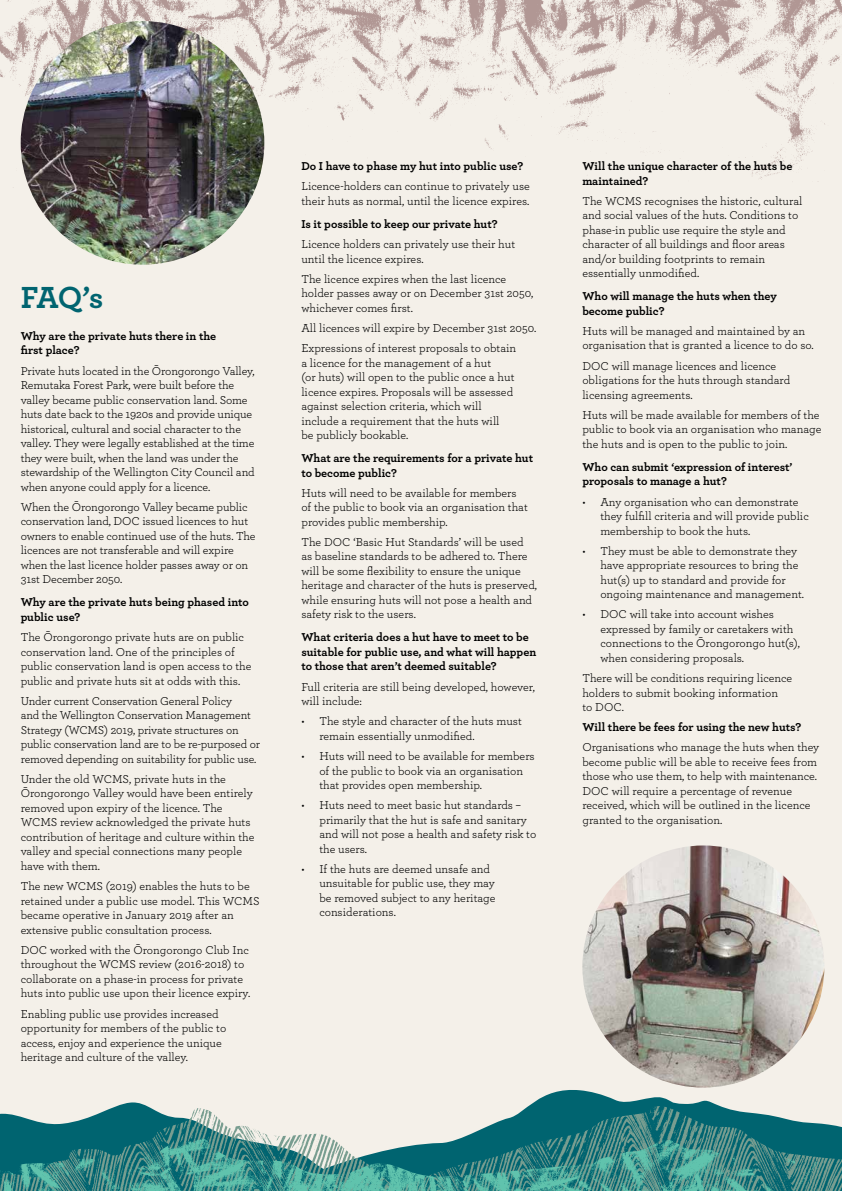
<style>
.page{position:relative;width:842px;height:1191px;background:#f4f0e9}
.page>*{position:absolute;margin:0;border:0;box-sizing:border-box;transform-origin:0 0}
.t1{font:700 32px "Archer";color:#006470}
.t2{font:12px/14.5px "Archer";color:#000}
.t3{font:700 12px/14.5px "Archer";color:#000}
</style>
<div class="page">
<svg style="left:528px;top:1086px;width:194px;height:20px"></svg>
<svg style="left:112px;top:1102px;width:39px;height:6px"></svg>
<img style="left:0;top:1108px;width:331px;height:30px">
<img style="left:461px;top:1106px;width:381px;height:32px">
<img style="left:0;top:1138px;width:842px;height:53px">
<img style="left:0;top:0;width:842px;height:189px">
<img style="left:21px;top:21px;width:243px;height:244px;border-radius:122px">
<img style="left:582px;top:845px;width:242px;height:242px;border-radius:121px">
<h1 class="t1" style="left:21px;top:272px;width:84px">FAQ’s</h1>
<p class="t3" style="left:21px;top:328px;width:197px">Why are the private huts there in the first place?</p>
<p class="t2" style="left:21px;top:363px;width:236px">Private huts located in the Ōrongorongo Valley, Remutaka Forest Park, were built before the valley became public conservation land. Some huts date back to the 1920s and provide unique historical, cultural and social character to the valley. They were legally established at the time they were built, when the land was under the stewardship of the Wellington City Council and when anyone could apply for a licence.</p>
<p class="t2" style="left:21px;top:499px;width:236px">When the Ōrongorongo Valley became public conservation land, DOC issued licences to hut owners to enable continued use of the huts. The licences are not transferable and will expire when the last licence holder passes away or on 31st December 2050.</p>
<p class="t3" style="left:21px;top:594px;width:230px">Why are the private huts being phased into public use?</p>
<p class="t2" style="left:21px;top:629px;width:232px">The Ōrongorongo private huts are on public conservation land. One of the principles of public conservation land is open access to the public and private huts sit at odds with this.</p>
<p class="t2" style="left:21px;top:693px;width:241px">Under current Conservation General Policy<br>and the Wellington Conservation Management Strategy (WCMS) 2019, private structures on public conservation land are to be re-purposed or removed depending on suitability for public use.</p>
<p class="t2" style="left:21px;top:771px;width:235px">Under the old WCMS, private huts in the Ōrongorongo Valley would have been entirely removed upon expiry of the licence. The WCMS review acknowledged the private huts contribution of heritage and culture within the valley and special connections many people have with them.</p>
<p class="t2" style="left:21px;top:878px;width:240px">The new WCMS (2019) enables the huts to be retained under a public use model. This WCMS became operative in January 2019 after an extensive public consultation process.</p>
<p class="t2" style="left:21px;top:942px;width:231px">DOC worked with the Ōrongorongo Club Inc throughout the WCMS review (2016-2018) to collaborate on a phase-in process for private huts into public use upon their licence expiry.</p>
<p class="t2" style="left:21px;top:1005px;width:207px">Enabling public use provides increased opportunity for members of the public to access, enjoy and experience the unique heritage and culture of the valley.</p>
<p class="t3" style="left:301px;top:158px;width:223px">Do I have to phase my hut into public use?</p>
<p class="t2" style="left:301px;top:178px;width:230px">Licence-holders can continue to privately use their huts as normal, until the licence expires.</p>
<p class="t3" style="left:301px;top:216px;width:198px">Is it possible to keep our private hut?</p>
<p class="t2" style="left:301px;top:236px;width:215px">Licence holders can privately use their hut until the licence expires.</p>
<p class="t2" style="left:301px;top:271px;width:234px">The licence expires when the last licence holder passes away or on December 31st 2050, whichever comes first.</p>
<p class="t2" style="left:301px;top:317px;width:237px;line-height:20.2px">All licences will expire by December 31st 2050.<br>Expressions of interest proposals to obtain</p>
<p class="t2" style="left:301px;top:355px;width:215px">a licence for the management of a hut<br>(or huts) will open to the public once a hut licence expires. Proposals will be assessed against selection criteria, which will include a requirement that the huts will be publicly bookable.</p>
<p class="t3" style="left:301px;top:450px;width:233px">What are the requirements for a private hut to become public?</p>
<p class="t2" style="left:301px;top:485px;width:228px">Huts will need to be available for members of the public to book via an organisation that provides public membership.</p>
<p class="t2" style="left:301px;top:534px;width:237px">The DOC ‘Basic Hut Standards’ will be used as baseline standards to be adhered to. There will be some flexibility to ensure the unique heritage and character of the huts is preserved, while ensuring huts will not pose a health and safety risk to the users.</p>
<p class="t3" style="left:301px;top:629px;width:236px">What criteria does a hut have to meet to be suitable for public use, and what will happen to those that aren’t deemed suitable?</p>
<p class="t2" style="left:301px;top:679px;width:235px">Full criteria are still being developed, however, will include:</p>
<p class="t2" style="left:319px;top:713px;width:204px;text-indent:-18px">• The style and character of the huts must remain essentially unmodified.</p>
<p class="t2" style="left:319px;top:748px;width:217px;text-indent:-18px">• Huts will need to be available for members of the public to book via an organisation that provides open membership.</p>
<p class="t2" style="left:319px;top:797px;width:218px;text-indent:-18px">• Huts need to meet basic hut standards – primarily that the hut is safe and sanitary and will not pose a health and safety risk to the users.</p>
<p class="t2" style="left:319px;top:861px;width:178px;text-indent:-18px">• If the huts are deemed unsafe and unsuitable for public use, they may be removed subject to any heritage considerations.</p>
<p class="t3" style="left:582px;top:158px;width:212px">Will the unique character of the huts be maintained?</p>
<p class="t2" style="left:582px;top:193px;width:221px">The WCMS recognises the historic, cultural and social values of the huts. Conditions to phase-in public use require the style and character of all buildings and floor areas and/or building footprints to remain essentially unmodified.</p>
<p class="t3" style="left:582px;top:288px;width:196px">Who will manage the huts when they become public?</p>
<p class="t2" style="left:582px;top:323px;width:233px">Huts will be managed and maintained by an organisation that is granted a licence to do so.</p>
<p class="t2" style="left:582px;top:358px;width:209px">DOC will manage licences and licence obligations for the huts through standard licensing agreements.</p>
<p class="t2" style="left:582px;top:407px;width:241px">Huts will be made available for members of the public to book via an organisation who manage the huts and is open to the public to join.</p>
<p class="t3" style="left:582px;top:459px;width:212px">Who can submit ‘expression of interest’ proposals to manage a hut?</p>
<p class="t2" style="left:600px;top:494px;width:210px;text-indent:-18px">• Any organisation who can demonstrate they fulfill criteria and will provide public membership to book the huts.</p>
<p class="t2" style="left:600px;top:543px;width:205px;text-indent:-18px">• They must be able to demonstrate they have appropriate resources to bring the hut(s) up to standard and provide for ongoing maintenance and management.</p>
<p class="t2" style="left:600px;top:606px;width:201px;text-indent:-18px">• DOC will take into account wishes expressed by family or caretakers with connections to the Ōrongorongo hut(s), when considering proposals.</p>
<p class="t2" style="left:582px;top:670px;width:211px">There will be conditions requiring licence holders to submit booking information<br>to DOC.</p>
<p class="t3" style="left:582px;top:719px;width:220px">Will there be fees for using the new huts?</p>
<p class="t2" style="left:582px;top:739px;width:238px">Organisations who manage the huts when they become public will be able to receive fees from those who use them, to help with maintenance.<br>DOC will require a percentage of revenue received, which will be outlined in the licence granted to the organisation.</p>
</div>
